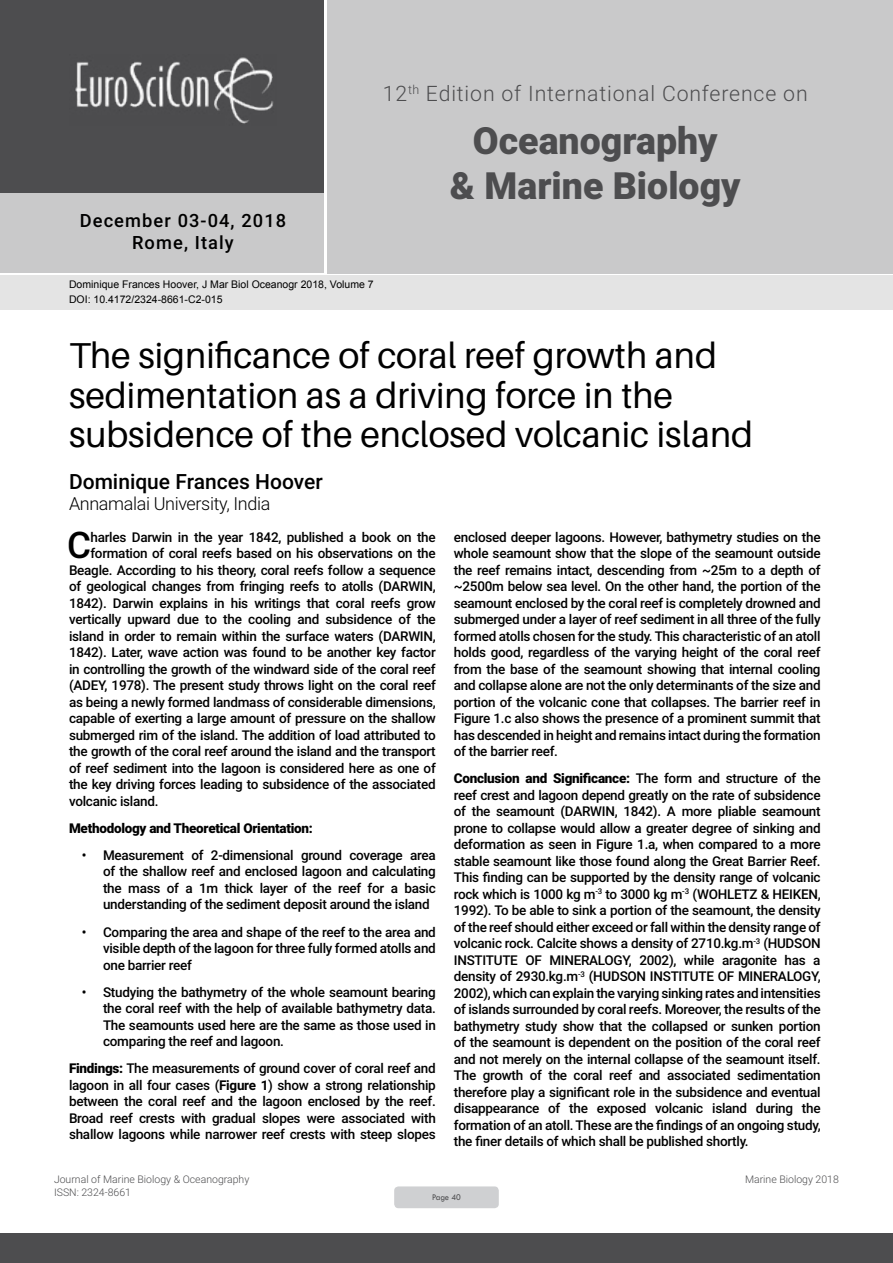
<style>
.page{position:relative;width:893px;height:1263px;background:#fff}
.page>*{position:absolute;margin:0;border:0;box-sizing:border-box;transform-origin:0 0}
.t1{font:900 37.5px/45px "Roboto";color:#4d4d4f;text-align:center}
.t2{font:500 36.75px "Roboto";color:#000}
.t3{font:36px/39.6px "Aileron";color:#000}
.t4{font:300 21.3px "Roboto";letter-spacing:.04em;color:#4d4d4f}
.t5{font:500 21px "Roboto";color:#000}
.t6{font:500 18.3px/21.9px "Roboto";letter-spacing:.06em;color:#000;text-align:center}
.t7{font:300 18px "Roboto";letter-spacing:-.02em;color:#000}
.t8{font:500 13.5px/16.5px "Roboto";letter-spacing:-.02em;color:#000;text-align:justify}
.t9{font:900 13.5px "Roboto";letter-spacing:-.02em;color:#000}
.t10{font:10.5px/14.4px "Arial";color:#000}
.t11{font:300 10.5px "Roboto";color:#4d4d4f}
.t12{font:9px "Tw Cen";letter-spacing:-.02em;color:#4d4d4f;scale:.95 1}
.s1{font-weight:900}
.s2{font-weight:700}
</style>
<div class="page">
<div style="left:0;top:0;width:323px;height:193px;background:#4d4d4f"></div>
<div style="left:1px;top:193px;width:323px;height:80px;background:#c9c9ca"></div>
<div style="left:327px;top:0;width:566px;height:273px;background:#c9c9ca"></div>
<img style="left:75px;top:57px;width:199px;height:67px">
<div style="left:0;top:1233px;width:893px;height:30px;background:#4d4d4f"></div>
<div style="left:1px;top:275px;width:892px;height:35px;background:#e4e4e4"></div>
<div style="left:394px;top:1186px;width:105px;height:22px;background:#cfd0d2;border-radius:4px"></div>
<h3 class="t6" style="left:80px;top:209px;width:208px">December 03-04, 2018<br>Rome, Italy</h3>
<p class="t10" style="left:69px;top:278px;width:306px">Dominique Frances Hoover, J Mar Biol Oceanogr 2018, Volume 7<br>DOI: 10.4172/2324-8661-C2-015</p>
<h3 class="t4" style="left:383px;top:78px;width:426px">12<sup>th</sup> Edition of International Conference on</h3>
<h1 class="t1" style="left:450px;top:117px;width:292px">Oceanography<br>&amp; Marine Biology</h1>
<h3 class="t3" style="left:69px;top:336px;width:686px">The significance of coral reef growth and sedimentation as a driving force in the subsidence of the enclosed volcanic island</h3>
<h3 class="t5" style="left:69px;top:466px;width:255px">Dominique Frances Hoover</h3>
<h3 class="t7" style="left:69px;top:491px;width:203px">Annamalai University, India</h3>
<h2 class="t2" style="left:67px;top:519px;width:25px">C</h2>
<p class="t8" style="left:90px;top:528px;width:347px">harles Darwin in the year 1842, published a book on the</p>
<p class="t8" style="left:90px;top:545px;width:347px">formation of coral reefs based on his observations on the</p>
<p class="t8" style="left:69px;top:561px;width:368px">Beagle. According to his theory, coral reefs follow a sequence</p>
<p class="t8" style="left:69px;top:578px;width:368px">of geological changes from fringing reefs to atolls (DARWIN,</p>
<p class="t8" style="left:69px;top:594px;width:368px">1842). Darwin explains in his writings that coral reefs grow</p>
<p class="t8" style="left:69px;top:611px;width:368px">vertically upward due to the cooling and subsidence of the</p>
<p class="t8" style="left:69px;top:627px;width:368px">island in order to remain within the surface waters (DARWIN,</p>
<p class="t8" style="left:69px;top:644px;width:368px">1842). Later, wave action was found to be another key factor</p>
<p class="t8" style="left:69px;top:660px;width:368px">in controlling the growth of the windward side of the coral reef</p>
<p class="t8" style="left:69px;top:676px;width:368px">(ADEY, 1978). The present study throws light on the coral reef</p>
<p class="t8" style="left:69px;top:693px;width:368px">as being a newly formed landmass of considerable dimensions,</p>
<p class="t8" style="left:69px;top:709px;width:368px">capable of exerting a large amount of pressure on the shallow</p>
<p class="t8" style="left:69px;top:726px;width:368px">submerged rim of the island. The addition of load attributed to</p>
<p class="t8" style="left:69px;top:742px;width:368px">the growth of the coral reef around the island and the transport</p>
<p class="t8" style="left:69px;top:759px;width:368px">of reef sediment into the lagoon is considered here as one of</p>
<p class="t8" style="left:69px;top:775px;width:368px">the key driving forces leading to subsidence of the associated</p>
<p class="t8" style="left:69px;top:792px;width:91px">volcanic island.</p>
<p class="t9" style="left:69px;top:818px;width:245px">Methodology and Theoretical Orientation:</p>
<p class="t8" style="left:103px;top:846px;width:334px;text-indent:-21px">• Measurement of 2-dimensional ground coverage area of the shallow reef and enclosed lagoon and calculating the mass of a 1m thick layer of the reef for a basic understanding of the sediment deposit around the island</p>
<p class="t8" style="left:103px;top:923px;width:334px;text-indent:-21px">• Comparing the area and shape of the reef to the area and visible depth of the lagoon for three fully formed atolls and one barrier reef</p>
<p class="t8" style="left:103px;top:983px;width:334px;text-indent:-21px">• Studying the bathymetry of the whole seamount bearing the coral reef with the help of available bathymetry data.<br>The seamounts used here are the same as those used in comparing the reef and lagoon.</p>
<p class="t8" style="left:69px;top:1060px;width:368px"><span class="s1">Findings:</span> The measurements of ground cover of coral reef and lagoon in all four cases (<span class="s2">Figure 1</span>) show a strong relationship between the coral reef and the lagoon enclosed by the reef.<br>Broad reef crests with gradual slopes were associated with shallow lagoons while narrower reef crests with steep slopes</p>
<p class="t8" style="left:454px;top:528px;width:368px">enclosed deeper lagoons. However, bathymetry studies on the whole seamount show that the slope of the seamount outside the reef remains intact, descending from ~25m to a depth of ~2500m below sea level. On the other hand, the portion of the seamount enclosed by the coral reef is completely drowned and submerged under a layer of reef sediment in all three of the fully formed atolls chosen for the study. This characteristic of an atoll holds good, regardless of the varying height of the coral reef from the base of the seamount showing that internal cooling and collapse alone are not the only determinants of the size and portion of the volcanic cone that collapses. The barrier reef in Figure 1.c also shows the presence of a prominent summit that has descended in height and remains intact during the formation of the barrier reef.</p>
<p class="t8" style="left:454px;top:770px;width:368px"><span class="s1">Conclusion and Significance:</span> The form and structure of the reef crest and lagoon depend greatly on the rate of subsidence of the seamount (DARWIN, 1842). A more pliable seamount prone to collapse would allow a greater degree of sinking and deformation as seen in Figure 1.a, when compared to a more stable seamount like those found along the Great Barrier Reef.<br>This finding can be supported by the density range of volcanic rock which is 1000 kg m<sup>-3</sup> to 3000 kg m<sup>-3</sup> (WOHLETZ &amp; HEIKEN, 1992). To be able to sink a portion of the seamount, the density of the reef should either exceed or fall within the density range of volcanic rock. Calcite shows a density of 2710.kg.m<sup>-3</sup> (HUDSON INSTITUTE OF MINERALOGY, 2002), while aragonite has a density of 2930.kg.m<sup>-3</sup> (HUDSON INSTITUTE OF MINERALOGY, 2002), which can explain the varying sinking rates and intensities of islands surrounded by coral reefs. Moreover, the results of the bathymetry study show that the collapsed or sunken portion of the seamount is dependent on the position of the coral reef and not merely on the internal collapse of the seamount itself.<br>The growth of the coral reef and associated sedimentation therefore play a significant role in the subsidence and eventual disappearance of the exposed volcanic island during the formation of an atoll. These are the findings of an ongoing study, the finer details of which shall be published shortly.</p>
<p class="t11" style="left:54px;top:1172px;width:197px">Journal of Marine Biology &amp; Oceanography</p>
<p class="t11" style="left:745px;top:1172px;width:95px">Marine Biology 2018</p>
<p class="t11" style="left:54px;top:1185px;width:78px">ISSN: 2324-8661</p>
<p class="t12" style="left:432px;top:1192px;width:32px">Page 40</p>
</div>
